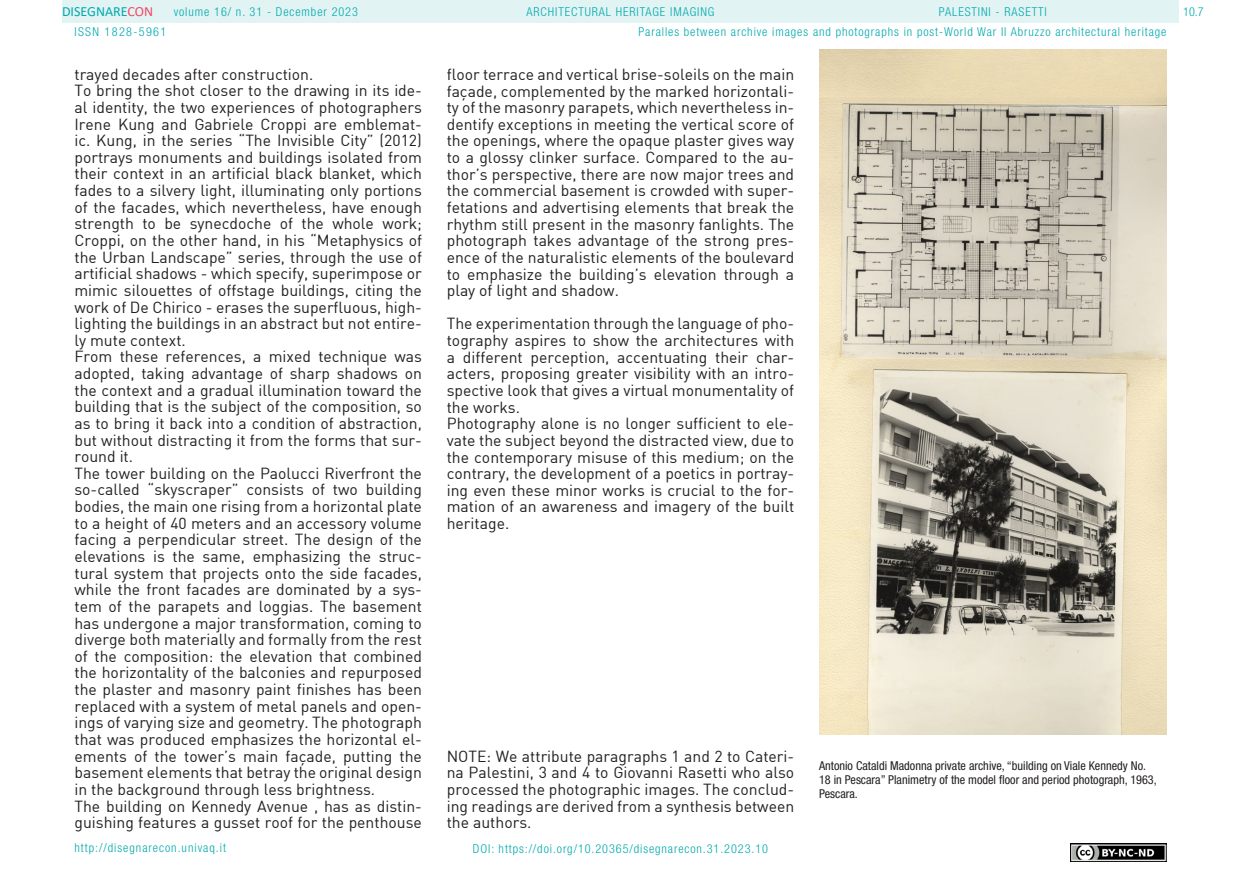
<style>
.page{position:relative;width:1241px;height:893px;background:#fff}
.page>*{position:absolute;margin:0;border:0;box-sizing:border-box;transform-origin:0 0}
.t1{font:15.75px/16.6px "DIN";color:#231f20}
.t2{font:14px "Calibri";color:#00aaad}
.t3{font:300 condensed 12.25px "Helvetica Neue LT Std";letter-spacing:.075em;color:#00aaad}
.t4{font:condensed 12.25px/14px "Helvetica Neue LT Std";color:#231f20}
.t5{font:300 condensed 12.25px "Helvetica Neue LT Std";letter-spacing:.11em;color:#00aaad}
.s1{color:#f24862}
</style>
<div class="page">
<div style="left:62px;top:0;width:1116px;height:23px;background:#e2f3f4"></div>
<img style="left:1070px;top:843px;width:96px;height:18px">
<img style="left:819px;top:50px;width:347px;height:684px">
<p class="t2" style="left:62px;top:2px;width:93px">DISEGNARE<span class="s1">CON</span></p>
<p class="t3" style="left:938px;top:5px;width:109px">PALESTINI - RASETTI</p>
<p class="t3" style="left:174px;top:5px;width:186px">volume 16/ n. 31 - December 2023</p>
<p class="t3" style="left:526px;top:5px;width:189px">ARCHITECTURAL HERITAGE IMAGING</p>
<p class="t5" style="left:74px;top:24px;width:93px">ISSN 1828-5961</p>
<p class="t3" style="left:638px;top:25px;width:529px">Paralles between archive images and photographs in post-World War II Abruzzo architectural heritage</p>
<p class="t1" style="left:74px;top:65px;width:349px">trayed decades after construction.<br>To bring the shot closer to the drawing in its ide&shy;al identity, the two experiences of photographers Irene Kung and Gabriele Croppi are emblemat&shy;ic. Kung, in the series “The Invisible City” (2012) portrays monuments and buildings isolated from their context in an artificial black blanket, which fades to a silvery light, illuminating only portions of the facades, which nevertheless, have enough strength to be synecdoche of the whole work; Croppi, on the other hand, in his “Metaphysics of the Urban Landscape” series, through the use of artificial shadows - which specify, superimpose or mimic silouettes of offstage buildings, citing the work of De Chirico - erases the superfluous, high&shy;lighting the buildings in an abstract but not entire&shy;ly mute context.<br>From these references, a mixed technique was adopted, taking advantage of sharp shadows on the context and a gradual illumination toward the building that is the subject of the composition, so as to bring it back into a condition of abstraction, but without distracting it from the forms that sur&shy;round it.<br>The tower building on the Paolucci Riverfront the so-called “skyscraper” consists of two building bodies, the main one rising from a horizontal plate to a height of 40 meters and an accessory volume facing a perpendicular street. The design of the elevations is the same, emphasizing the struc&shy;tural system that projects onto the side facades, while the front facades are dominated by a sys&shy;tem of the parapets and loggias. The basement has undergone a major transformation, coming to diverge both materially and formally from the rest of the composition: the elevation that combined the horizontality of the balconies and repurposed the plaster and masonry paint finishes has been replaced with a system of metal panels and open&shy;ings of varying size and geometry. The photograph that was produced emphasizes the horizontal el&shy;ements of the tower’s main façade, putting the basement elements that betray the original design in the background through less brightness.<br>The building on Kennedy Avenue , has as distin&shy;guishing features a gusset roof for the penthouse</p>
<p class="t1" style="left:446px;top:66px;width:349px;text-align:justify">floor terrace and vertical brise-soleils on the main façade, complemented by the marked horizontali&shy;ty of the masonry parapets, which nevertheless in&shy;dentify exceptions in meeting the vertical score of the openings, where the opaque plaster gives way to a glossy clinker surface. Compared to the au&shy;thor’s perspective, there are now major trees and the commercial basement is crowded with super&shy;fetations and advertising elements that break the rhythm still present in the masonry fanlights. The photograph takes advantage of the strong pres&shy;ence of the naturalistic elements of the boulevard to emphasize the building’s elevation through a play of light and shadow.</p>
<p class="t1" style="left:446px;top:315px;width:349px">The experimentation through the language of pho&shy;tography aspires to show the architectures with a different perception, accentuating their char&shy;acters, proposing greater visibility with an intro&shy;spective look that gives a virtual monumentality of the works.<br>Photography alone is no longer sufficient to ele&shy;vate the subject beyond the distracted view, due to the contemporary misuse of this medium; on the contrary, the development of a poetics in portray&shy;ing even these minor works is crucial to the for&shy;mation of an awareness and imagery of the built heritage.</p>
<p class="t1" style="left:446px;top:747px;width:349px;text-align:justify">NOTE: We attribute paragraphs 1 and 2 to Cateri&shy;na Palestini, 3 and 4 to Giovanni Rasetti who also processed the photographic images. The conclud&shy;ing readings are derived from a synthesis between the authors.</p>
<p class="t4" style="left:819px;top:759px;width:339px">Antonio Cataldi Madonna private archive, “building on Viale Kennedy No.<br>18 in Pescara” Planimetry of the model floor and period photograph, 1963,<br>Pescara.</p>
<p class="t3" style="left:74px;top:841px;width:153px">http://disegnarecon.univaq.it</p>
<p class="t3" style="left:473px;top:842px;width:296px">DOI: https://doi.org/10.20365/disegnarecon.31.2023.10</p>
<p class="t3" style="left:1182px;top:5px;width:22px">10.7</p>
</div>
